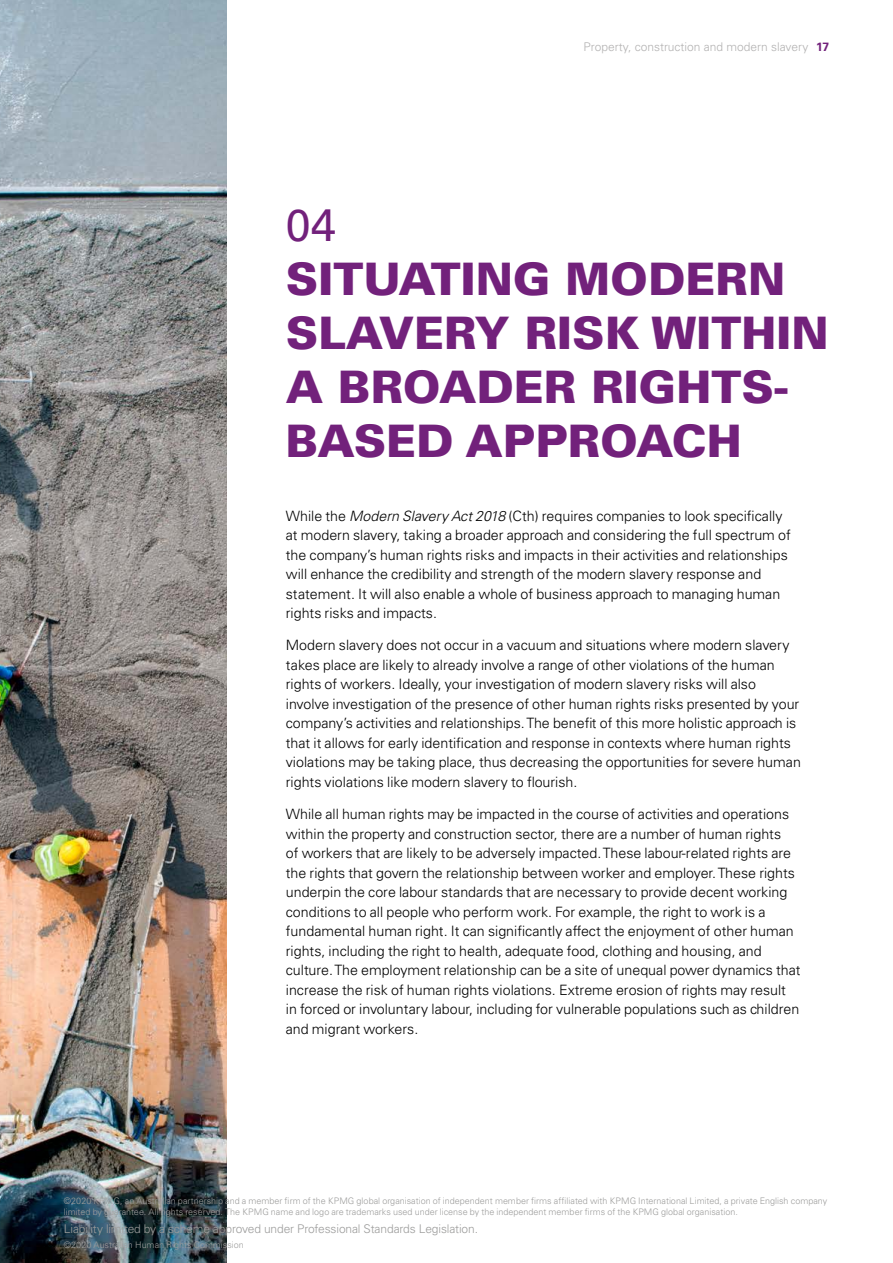
<style>
.page{position:relative;width:893px;height:1263px;background:#fff}
.page>*{position:absolute;margin:0;border:0;box-sizing:border-box;transform-origin:0 0}
.t1{font:900 45px/54px "Univers 75";color:#72217b}
.t2{font:45px "Univers 55 Roman";color:#72217b}
.t3{font:300 14.25px/19.5px "Univers LT Std";color:#000}
.t4{font:300 12px "Univers LT Std";letter-spacing:-.01em;color:#9d9d9c}
.t5{font:300 12px "Univers LT Std";color:#b3b2b2}
.t6{font:300 9px/10.8px "Univers LT Std";color:#9d9d9c}
.s1{font-weight:700;color:#72217b}
.s2{font-style:italic}
</style>
<div class="page">
<img style="left:0;top:0;width:227px;height:1263px">
<p class="t5" style="left:584px;top:40px;width:247px">Property, construction and modern slavery <span class="s1">17</span></p>
<h1 class="t2" style="left:286px;top:199px;width:52px">04</h1>
<h1 class="t1" style="left:286px;top:252px;width:544px">SITUATING MODERN<br>SLAVERY RISK WITHIN<br>A BROADER RIGHTS-<br>BASED APPROACH</h1>
<p class="t3" style="left:286px;top:506px;width:506px">While the <span class="s2">Modern Slavery Act 2018</span> (Cth) requires companies to look specifically at modern slavery, taking a broader approach and considering the full spectrum of the company’s human rights risks and impacts in their activities and relationships will enhance the credibility and strength of the modern slavery response and statement. It will also enable a whole of business approach to managing human rights risks and impacts.</p>
<p class="t3" style="left:286px;top:636px;width:517px">Modern slavery does not occur in a vacuum and situations where modern slavery takes place are likely to already involve a range of other violations of the human rights of workers. Ideally, your investigation of modern slavery risks will also involve investigation of the presence of other human rights risks presented by your company’s activities and relationships. The benefit of this more holistic approach is that it allows for early identification and response in contexts where human rights violations may be taking place, thus decreasing the opportunities for severe human rights violations like modern slavery to flourish.</p>
<p class="t3" style="left:286px;top:804px;width:516px">While all human rights may be impacted in the course of activities and operations within the property and construction sector, there are a number of human rights<br>of workers that are likely to be adversely impacted. These labour-related rights are the rights that govern the relationship between worker and employer. These rights underpin the core labour standards that are necessary to provide decent working conditions to all people who perform work. For example, the right to work is a fundamental human right. It can significantly affect the enjoyment of other human rights, including the right to health, adequate food, clothing and housing, and culture. The employment relationship can be a site of unequal power dynamics that increase the risk of human rights violations. Extreme erosion of rights may result in forced or involuntary labour, including for vulnerable populations such as children and migrant workers.</p>
<p class="t6" style="left:64px;top:1195px;width:765px">©2020 KPMG, an Australian partnership and a member firm of the KPMG global organisation of independent member firms affiliated with KPMG International Limited, a private English company limited by guarantee. All rights reserved. The KPMG name and logo are trademarks used under license by the independent member firms of the KPMG global organisation.</p>
<p class="t4" style="left:64px;top:1222px;width:416px">Liability limited by a scheme approved under Professional Standards Legislation.</p>
<p class="t6" style="left:64px;top:1240px;width:182px">©2020 Australian Human Rights Commission</p>
</div>
